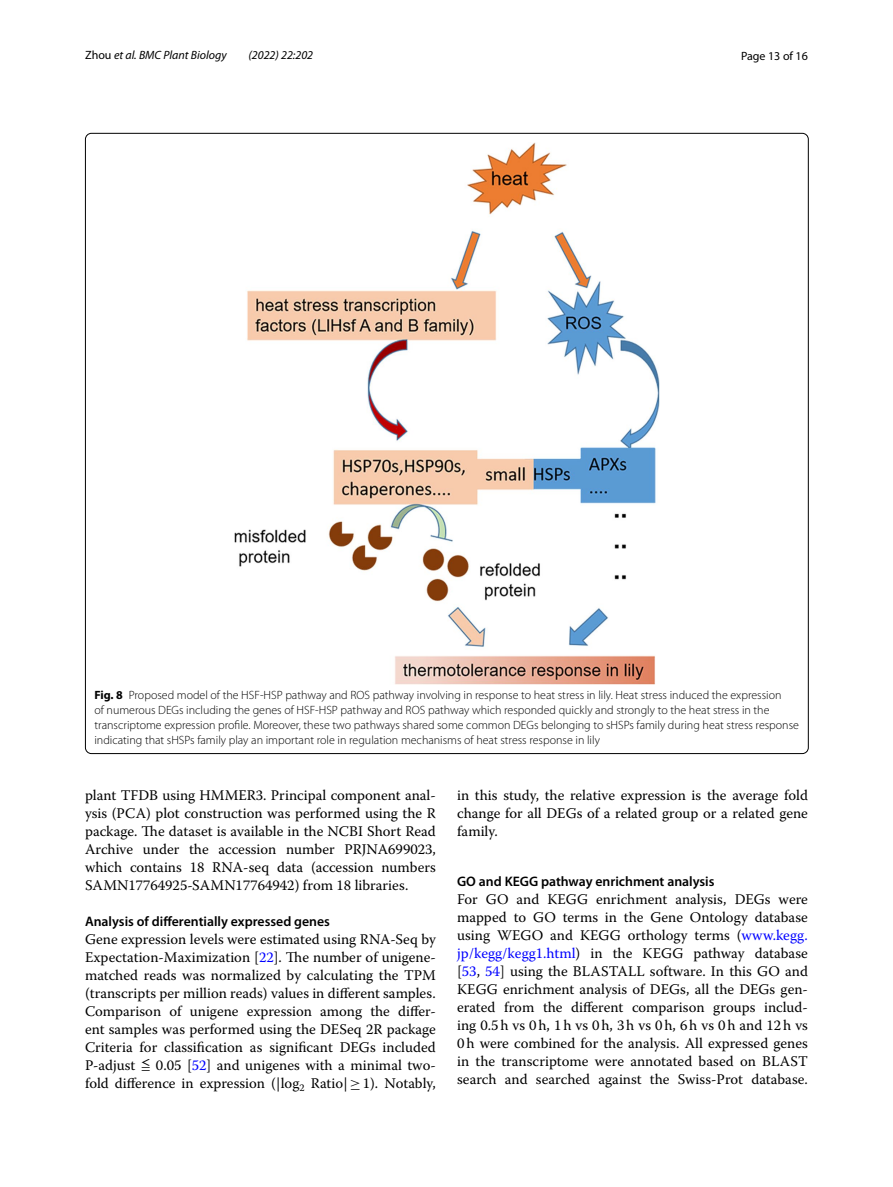
<style>
.page{position:relative;width:893px;height:1187px;background:#fff}
.page>*{position:absolute;margin:0;border:0;box-sizing:border-box;transform-origin:0 0}
.t1{font:14.7px/18px "Warnock Pro";color:#000;text-align:justify}
.t2{font:600 13.8px "Myriad Pro";color:#000}
.t3{font:300 12px/15px "Myriad Pro";color:#000}
.t4{font:italic 12px "Myriad Pro";color:#000}
.t5{font:12px "Myriad Pro";color:#000}
.s1{font-style:normal}
.s2{font-weight:700}
.s3{color:#00f}
.s4{font-family:"Code 2000"}
.s5{font-family:"MTSY"}
</style>
<div class="page">
<img style="left:234px;top:142px;width:425px;height:542px">
<p class="t4" style="left:85px;top:48px;width:143px"><span class="s1">Zhou</span> et al. BMC Plant Biology</p>
<p class="t4" style="left:248px;top:48px;width:66px">(2022) 22:202</p>
<p class="t5" style="left:741px;top:48px;width:68px">Page 13 of 16</p>
<p class="t3" style="left:94px;top:688px;width:706px"><span class="s2">Fig. 8</span> Proposed model of the HSF-HSP pathway and ROS pathway involving in response to heat stress in lily. Heat stress induced the expression<br>of numerous DEGs including the genes of HSF-HSP pathway and ROS pathway which responded quickly and strongly to the heat stress in the transcriptome expression profile. Moreover, these two pathways shared some common DEGs belonging to sHSPs family during heat stress response indicating that sHSPs family play an important role in regulation mechanisms of heat stress response in lily</p>
<p class="t1" style="left:85px;top:785px;width:352px">plant TFDB using HMMER3. Principal component anal&shy;ysis (PCA) plot construction was performed using the R package. The dataset is available in the NCBI Short Read Archive under the accession number PRJNA699023, which contains 18 RNA-seq data (accession numbers SAMN17764925-SAMN17764942) from 18 libraries.</p>
<p class="t2" style="left:85px;top:912px;width:246px">Analysis of differentially expressed genes</p>
<p class="t1" style="left:85px;top:929px;width:352px">Gene expression levels were estimated using RNA-Seq by Expectation-Maximization [<span class="s3">22</span>]. The number of unigene&shy;matched reads was normalized by calculating the TPM (transcripts per million reads) values in different samples.<br>Comparison of unigene expression among the differ&shy;ent samples was performed using the DESeq 2R package Criteria for classification as significant DEGs included P-adjust <span class="s4">≦</span> 0.05 [<span class="s3">52</span>] and unigenes with a minimal two&shy;fold difference in expression (|log<sub>2</sub> Ratio|<span class="s5">≥</span>1). Notably,</p>
<p class="t1" style="left:457px;top:785px;width:352px">in this study, the relative expression is the average fold change for all DEGs of a related group or a related gene family.</p>
<p class="t2" style="left:457px;top:872px;width:259px">GO and KEGG pathway enrichment analysis</p>
<p class="t1" style="left:457px;top:890px;width:352px">For GO and KEGG enrichment analysis, DEGs were mapped to GO terms in the Gene Ontology database using WEGO and KEGG orthology terms (<span class="s3">www.kegg. jp/kegg/kegg1.html</span>) in the KEGG pathway database [<span class="s3">53</span>, <span class="s3">54</span>] using the BLASTALL software. In this GO and KEGG enrichment analysis of DEGs, all the DEGs gen&shy;erated from the different comparison groups includ&shy;ing 0.5h vs 0h, 1h vs 0h, 3h vs 0h, 6h vs 0h and 12h vs 0h were combined for the analysis. All expressed genes in the transcriptome were annotated based on BLAST search and searched against the Swiss-Prot database.</p>
</div>
